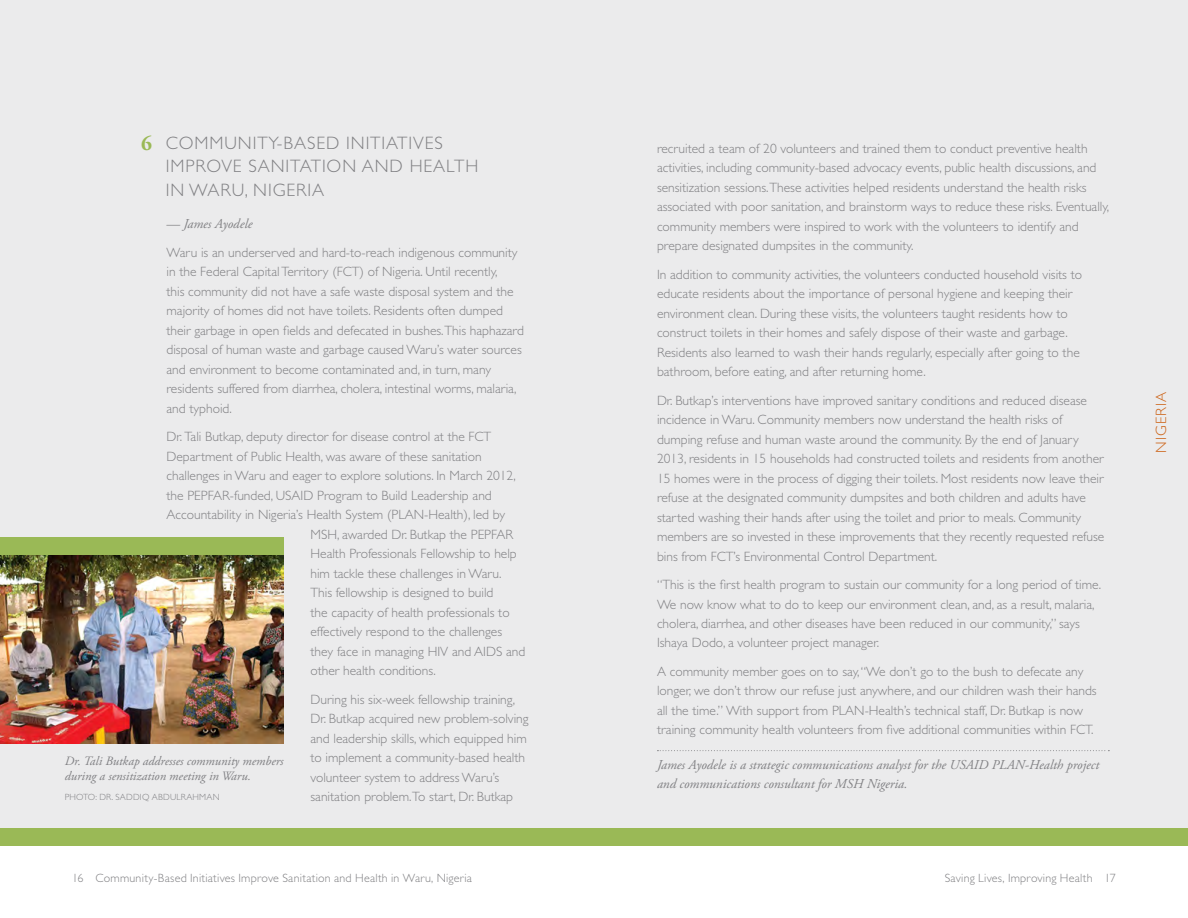
<style>
.page{position:relative;width:1188px;height:918px;background:#fff}
.page>*{position:absolute;margin:0;border:0;box-sizing:border-box;transform-origin:0 0}
.t1{font:300 18px/24px "Gill Sans";letter-spacing:.05em;color:#808083}
.t2{font:300 15px "Gill Sans";letter-spacing:.065em;color:#cd651a}
.t3{font:300 13.5px/19.5px "Gill Sans";color:#808083}
.t4{font:italic 13.5px/19.5px "Adobe Garamond Pro";color:#808083}
.t5{font:italic 12.75px/15px "Adobe Garamond Pro";color:#808083}
.t6{font:300 12px "Gill Sans";letter-spacing:.02em;color:#808083}
.t7{font:300 9px "Gill Sans";letter-spacing:.025em;color:#808083}
.s1{font-family:"Adobe Garamond Pro";font-weight:700;font-size:21px;color:#9ab956}
</style>
<div class="page">
<div style="left:0;top:0;width:1188px;height:828px;background:#ebebec"></div>
<div style="left:0;top:828px;width:1188px;height:18px;background:#9ab956"></div>
<svg style="left:657px;top:750px;width:452px;height:1px"></svg>
<img style="left:0;top:555px;width:284px;height:189px">
<div style="left:0;top:537px;width:284px;height:18px;background:#9ab956"></div>
<h1 class="t1" style="left:166px;top:131px;width:314px;text-indent:-24px"><span class="s1">6</span> COMMUNITY-BASED INITIATIVES<br>IMPROVE SANITATION AND HEALTH<br>IN WARU, NIGERIA</h1>
<p class="t3" style="left:657px;top:139px;width:454px">recruited a team of 20 volunteers and trained them to conduct preventive health activities, including community-based advocacy events, public health discussions, and sensitization sessions.These activities helped residents understand the health risks associated with poor sanitation, and brainstorm ways to reduce these risks. Eventually, community members were inspired to work with the volunteers to identify and prepare designated dumpsites in the community.</p>
<p class="t3" style="left:657px;top:264px;width:427px">In addition to community activities, the volunteers conducted household visits to educate residents about the importance of personal hygiene and keeping their environment clean. During these visits, the volunteers taught residents how to construct toilets in their homes and safely dispose of their waste and garbage.<br>Residents also learned to wash their hands regularly, especially after going to the bathroom, before eating, and after returning home.</p>
<p class="t3" style="left:657px;top:390px;width:449px">Dr. Butkap’s interventions have improved sanitary conditions and reduced disease incidence in Waru. Community members now understand the health risks of dumping refuse and human waste around the community. By the end of January 2013, residents in 15 households had constructed toilets and residents from another 15 homes were in the process of digging their toilets. Most residents now leave their refuse at the designated community dumpsites and both children and adults have started washing their hands after using the toilet and prior to meals. Community members are so invested in these improvements that they recently requested refuse bins from FCT’s Environmental Control Department.</p>
<p class="t3" style="left:657px;top:575px;width:446px">“This is the first health program to sustain our community for a long period of time.<br>We now know what to do to keep our environment clean, and, as a result, malaria, cholera, diarrhea, and other diseases have been reduced in our community,” says Ishaya Dodo, a volunteer project manager.</p>
<p class="t3" style="left:657px;top:662px;width:441px">A community member goes on to say, “We don’t go to the bush to defecate any longer, we don’t throw our refuse just anywhere, and our children wash their hands all the time.” With support from PLAN-Health’s technical staff, Dr. Butkap is now training community health volunteers from five additional communities within FCT.</p>
<p class="t4" style="left:657px;top:755px;width:444px">James Ayodele is a strategic communications analyst for the USAID PLAN-Health project and communications consultant for MSH Nigeria.</p>
<p class="t4" style="left:166px;top:215px;width:87px">— James Ayodele</p>
<p class="t3" style="left:166px;top:243px;width:359px">Waru is an underserved and hard-to-reach indigenous community in the Federal Capital Territory (FCT) of Nigeria. Until recently,<br>this community did not have a safe waste disposal system and the majority of homes did not have toilets. Residents often dumped their garbage in open fields and defecated in bushes.This haphazard disposal of human waste and garbage caused Waru’s water sources and environment to become contaminated and, in turn, many residents suffered from diarrhea, cholera, intestinal worms, malaria, and typhoid.</p>
<p class="t3" style="left:166px;top:427px;width:326px">Dr. Tali Butkap, deputy director for disease control at the FCT</p>
<p class="t3" style="left:166px;top:447px;width:317px">Department of Public Health, was aware of these sanitation</p>
<p class="t3" style="left:166px;top:466px;width:351px">challenges in Waru and eager to explore solutions. In March 2012,</p>
<p class="t3" style="left:166px;top:486px;width:327px">the PEPFAR-funded, USAID Program to Build Leadership and</p>
<p class="t3" style="left:166px;top:505px;width:340px">Accountability in Nigeria’s Health System (PLAN-Health), led by</p>
<p class="t3" style="left:311px;top:525px;width:204px">MSH, awarded Dr. Butkap the PEPFAR</p>
<p class="t3" style="left:311px;top:544px;width:208px">Health Professionals Fellowship to help</p>
<p class="t3" style="left:311px;top:564px;width:193px">him tackle these challenges in Waru.</p>
<p class="t3" style="left:311px;top:583px;width:184px">This fellowship is designed to build</p>
<p class="t3" style="left:311px;top:603px;width:201px">the capacity of health professionals to</p>
<p class="t3" style="left:311px;top:622px;width:193px">effectively respond to the challenges</p>
<p class="t3" style="left:311px;top:642px;width:216px">they face in managing HIV and AIDS and</p>
<p class="t3" style="left:311px;top:661px;width:127px">other health conditions.</p>
<p class="t3" style="left:311px;top:690px;width:220px">During his six-week fellowship training, Dr. Butkap acquired new problem-solving and leadership skills, which equipped him to implement a community-based health volunteer system to address Waru’s sanitation problem.To start, Dr. Butkap</p>
<p class="t5" style="left:65px;top:754px;width:220px">Dr. Tali Butkap addresses community members during a sensitization meeting in Waru.</p>
<p class="t7" style="left:65px;top:792px;width:156px">PHOTO: DR. SADDIQ ABDULRAHMAN</p>
<p class="t6" style="left:72px;top:871px;width:401px">16 Community-Based Initiatives Improve Sanitation and Health in Waru, Nigeria</p>
<p class="t6" style="left:945px;top:871px;width:173px">Saving Lives, Improving Health 17</p>
<p class="t2" style="left:1153px;top:453px;width:62px;rotate:-90deg">NIGERIA</p>
</div>
